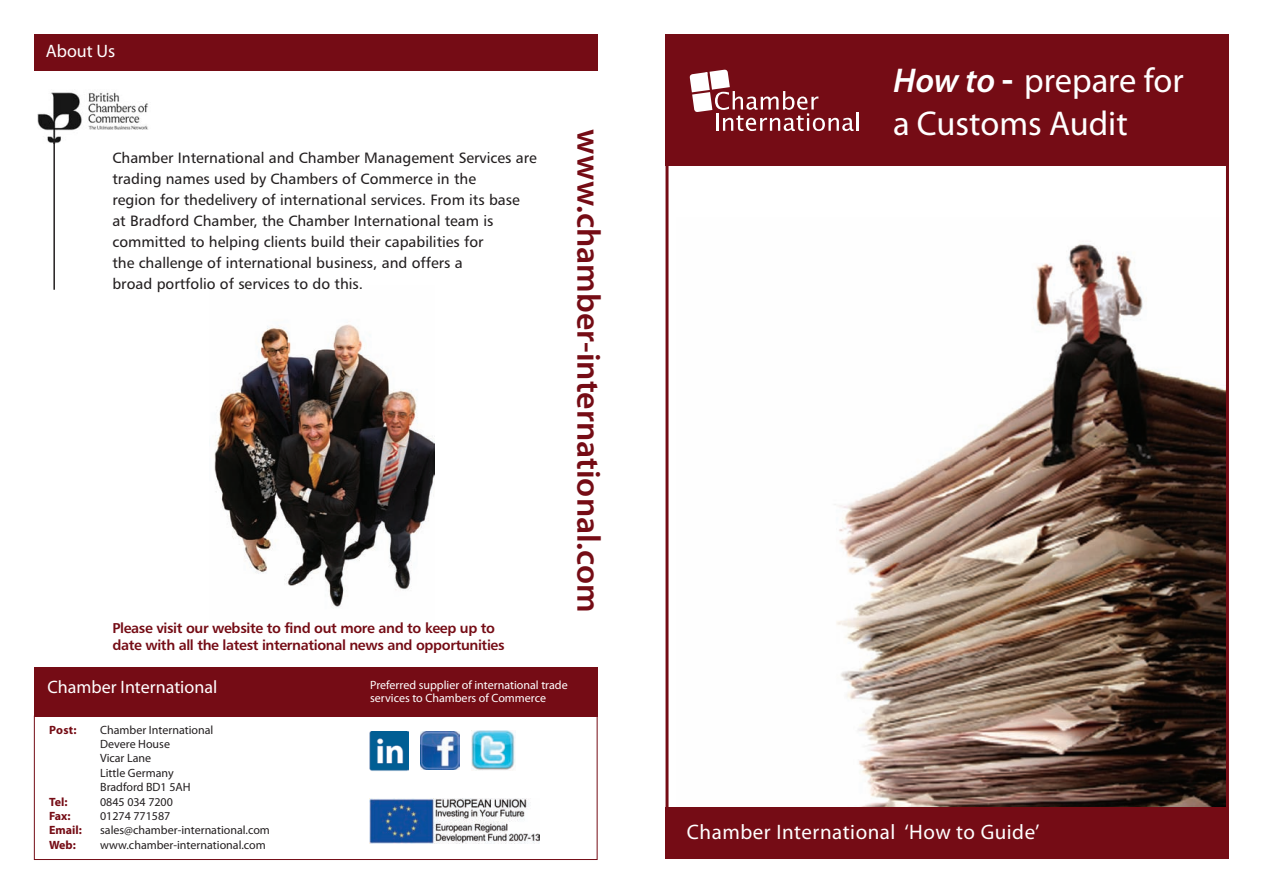
<style>
.page{position:relative;width:1263px;height:893px;background:#fff}
.page>*{position:absolute;margin:0;border:0;box-sizing:border-box;transform-origin:0 0}
.t1{font:34.5px/42.5px "Myriad Pro";color:#fff}
.t2{font:600 33px "Myriad Pro";color:#750c15}
.t3{font:21px "Myriad Pro";letter-spacing:.025em;color:#fff}
.t4{font:18px "Myriad Pro";color:#fff}
.t5{font:15px/21px "Humanist 777 BT Roman B";color:#231f20}
.t6{font:14.25px/17.1px "Humanist 777 BT Bold B";letter-spacing:-.025em;color:#750c15}
.t7{font:12px/14.4px "Myriad Pro";color:#231f20}
.t8{font:12px/13.8px "Myriad Pro";color:#fff}
.t9{font:700 12px "Myriad Pro";color:#750c15}
.s1{font-weight:600;font-style:italic}
.s2{font-family:"Humanist 777 BT Bold B";font-size:36px}
</style>
<div class="page">
<img style="left:676px;top:243px;width:550px;height:565px">
<div style="left:665px;top:808px;width:564px;height:51px;background:#750c15"></div>
<div style="left:665px;top:34px;width:564px;height:132px;background:#750c15"></div>
<hr style="left:856px;top:112px;width:3px;height:19px;background:#fff">
<svg style="left:690px;top:70px;width:164px;height:61px"></svg>
<hr style="left:1226px;top:152px;width:3px;height:681px;background:#750c15">
<hr style="left:665px;top:164px;width:3px;height:682px;background:#750c15">
<div style="left:34px;top:716px;width:563px;height:144px;border:1px solid #750c15"></div>
<div style="left:34px;top:34px;width:563px;height:36px;background:#750c15"></div>
<img style="left:214px;top:324px;width:220px;height:284px">
<div style="left:34px;top:668px;width:563px;height:49px;background:#750c15"></div>
<img style="left:472px;top:730px;width:43px;height:40px">
<img style="left:37px;top:92px;width:112px;height:52px">
<div style="left:415px;top:731px;width:45px;height:39px;background:linear-gradient(to bottom,#fff,#fff)"></div>
<img style="left:421px;top:731px;width:38px;height:39px">
<hr style="left:53px;top:140px;width:2px;height:150px;background:#231f20">
<img style="left:369px;top:798px;width:170px;height:45px">
<img style="left:369px;top:732px;width:40px;height:39px">
<p class="t4" style="left:46px;top:45px;width:71px">About Us</p>
<p class="t5" style="left:112px;top:149px;width:426px">Chamber International and Chamber Management Services are trading names used by Chambers of Commerce in the<br>region for thedelivery of international services. From its base at Bradford Chamber, the Chamber International team is committed to helping clients build their capabilities for<br>the challenge of international business, and offers a<br>broad portfolio of services to do this.</p>
<p class="t6" style="left:112px;top:621px;width:394px">Please visit our website to find out more and to keep up to date with all the latest international news and opportunities</p>
<h2 class="t2" style="left:601px;top:129px;width:485px;rotate:90deg">www.chamber-international.com</h2>
<p class="t4" style="left:47px;top:681px;width:171px">Chamber International</p>
<p class="t8" style="left:370px;top:679px;width:199px">Preferred supplier of international trade services to Chambers of Commerce</p>
<p class="t9" style="left:49px;top:725px;width:29px">Post:</p>
<p class="t7" style="left:100px;top:723px;width:115px">Chamber International<br>Devere House<br>Vicar Lane<br>Little Germany<br>Bradford BD1 5AH</p>
<p class="t9" style="left:49px;top:797px;width:20px">Tel:</p>
<p class="t7" style="left:100px;top:795px;width:74px">0845 034 7200</p>
<p class="t9" style="left:49px;top:811px;width:23px">Fax:</p>
<p class="t7" style="left:100px;top:810px;width:72px">01274 771587</p>
<p class="t9" style="left:49px;top:826px;width:34px">Email:</p>
<p class="t7" style="left:100px;top:824px;width:171px">sales@chamber-international.com</p>
<p class="t9" style="left:49px;top:840px;width:28px">Web:</p>
<p class="t7" style="left:100px;top:838px;width:167px">www.chamber-international.com</p>
<h1 class="t1" style="left:893px;top:62px;width:292px"><span class="s1">How to</span> <span class="s2">-</span> prepare for a Customs Audit</h1>
<h3 class="t3" style="left:687px;top:824px;width:354px">Chamber International ‘How to Guide’</h3>
</div>
